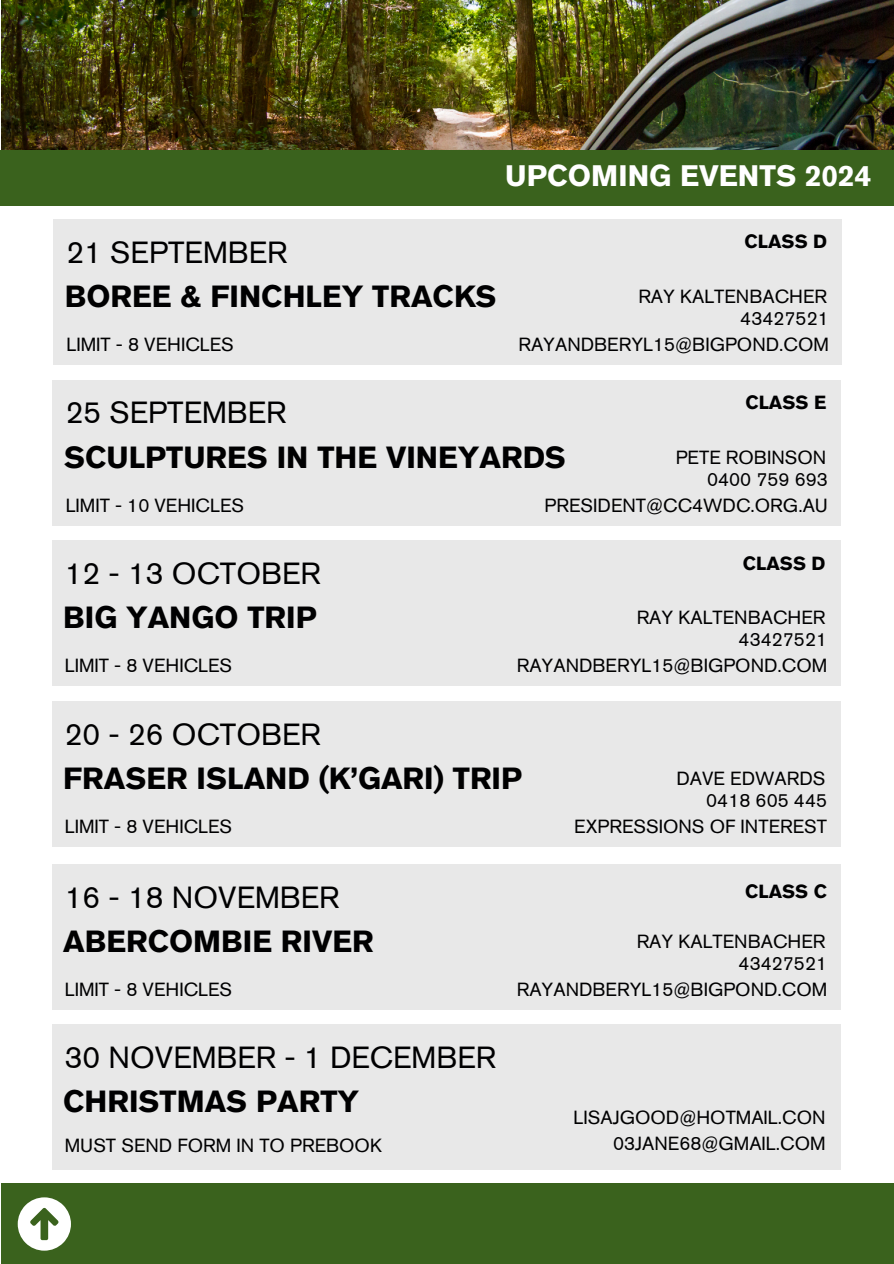
<style>
.page{position:relative;width:894px;height:1264px;background:#fff}
.page>*{position:absolute;margin:0;border:0;box-sizing:border-box;transform-origin:0 0}
.t1{font:700 30.45px "Akzidenz Grotesk Pro";color:#000001}
.t2{font:30.45px "Akzidenz Grotesk Pro";color:#000001}
.t3{font:700 29.55px "Akzidenz Grotesk Pro";color:#fff}
.t4{font:18.9px "Akzidenz Grotesk Pro";color:#000001}
.t5{font:700 18.9px "Akzidenz Grotesk Pro";color:#000001}
</style>
<div class="page">
<img style="left:2px;top:0;width:891px;height:150px">
<div style="left:0;top:150px;width:893px;height:56px;background:#3a621d"></div>
<div style="left:52px;top:864px;width:788px;height:145px;background:#e8e8e8"></div>
<div style="left:2px;top:1182px;width:891px;height:81px;background:#3a621d"></div>
<div style="left:52px;top:701px;width:788px;height:145px;background:#e8e8e8"></div>
<svg style="left:18px;top:1197px;width:53px;height:53px"></svg>
<div style="left:52px;top:1024px;width:788px;height:145px;background:#e8e8e8"></div>
<div style="left:53px;top:219px;width:788px;height:145px;background:#e8e8e8"></div>
<div style="left:52px;top:541px;width:788px;height:145px;background:#e8e8e8"></div>
<div style="left:53px;top:380px;width:787px;height:145px;background:#e8e8e8"></div>
<h1 class="t3" style="left:505px;top:163px;width:367px">UPCOMING EVENTS 2024</h1>
<p class="t5" style="left:744px;top:234px;width:84px">CLASS D</p>
<p class="t2" style="left:66px;top:240px;width:222px">21 SEPTEMBER</p>
<p class="t1" style="left:65px;top:284px;width:433px">BOREE &amp; FINCHLEY TRACKS</p>
<p class="t4" style="left:638px;top:288px;width:190px">RAY KALTENBACHER</p>
<h2 class="t4" style="left:740px;top:311px;width:90px">43427521</h2>
<p class="t4" style="left:66px;top:336px;width:169px">LIMIT - 8 VEHICLES</p>
<h1 class="t4" style="left:518px;top:336px;width:312px">RAYANDBERYL15@BIGPOND.COM</h1>
<p class="t5" style="left:745px;top:395px;width:82px">CLASS E</p>
<p class="t2" style="left:66px;top:400px;width:222px">25 SEPTEMBER</p>
<p class="t1" style="left:64px;top:445px;width:503px">SCULPTURES IN THE VINEYARDS</p>
<h2 class="t4" style="left:675px;top:449px;width:152px">PETE ROBINSON</h2>
<h1 class="t4" style="left:706px;top:471px;width:122px">0400 759 693</h1>
<p class="t4" style="left:66px;top:497px;width:180px">LIMIT - 10 VEHICLES</p>
<p class="t4" style="left:544px;top:497px;width:285px">PRESIDENT@CC4WDC.ORG.AU</p>
<p class="t5" style="left:742px;top:555px;width:84px">CLASS D</p>
<p class="t2" style="left:65px;top:561px;width:257px">12 - 13 OCTOBER</p>
<p class="t1" style="left:63px;top:605px;width:255px">BIG YANGO TRIP</p>
<h2 class="t4" style="left:636px;top:610px;width:190px">RAY KALTENBACHER</h2>
<h3 class="t4" style="left:738px;top:632px;width:90px">43427521</h3>
<p class="t4" style="left:65px;top:658px;width:169px">LIMIT - 8 VEHICLES</p>
<h1 class="t4" style="left:516px;top:658px;width:312px">RAYANDBERYL15@BIGPOND.COM</h1>
<h3 class="t2" style="left:65px;top:722px;width:257px">20 - 26 OCTOBER</h3>
<h2 class="t1" style="left:63px;top:766px;width:460px">FRASER ISLAND (K’GARI) TRIP</h2>
<h1 class="t4" style="left:676px;top:771px;width:150px">DAVE EDWARDS</h1>
<p class="t4" style="left:706px;top:793px;width:122px">0418 605 445</p>
<p class="t4" style="left:65px;top:818px;width:169px">LIMIT - 8 VEHICLES</p>
<p class="t4" style="left:574px;top:818px;width:254px">EXPRESSIONS OF INTEREST</p>
<h3 class="t2" style="left:65px;top:885px;width:276px">16 - 18 NOVEMBER</h3>
<h2 class="t5" style="left:745px;top:883px;width:83px">CLASS C</h2>
<h1 class="t1" style="left:63px;top:929px;width:312px">ABERCOMBIE RIVER</h1>
<p class="t4" style="left:636px;top:933px;width:190px">RAY KALTENBACHER</p>
<p class="t4" style="left:738px;top:956px;width:90px">43427521</p>
<p class="t4" style="left:65px;top:981px;width:169px">LIMIT - 8 VEHICLES</p>
<p class="t4" style="left:516px;top:981px;width:312px">RAYANDBERYL15@BIGPOND.COM</p>
<p class="t2" style="left:65px;top:1044px;width:432px">30 NOVEMBER - 1 DECEMBER</p>
<h3 class="t1" style="left:63px;top:1088px;width:297px">CHRISTMAS PARTY</h3>
<h2 class="t4" style="left:573px;top:1110px;width:253px">LISAJGOOD@HOTMAIL.CON</h2>
<p class="t4" style="left:65px;top:1137px;width:318px">MUST SEND FORM IN TO PREBOOK</p>
<h1 class="t4" style="left:613px;top:1136px;width:214px">03JANE68@GMAIL.COM</h1>
</div>
